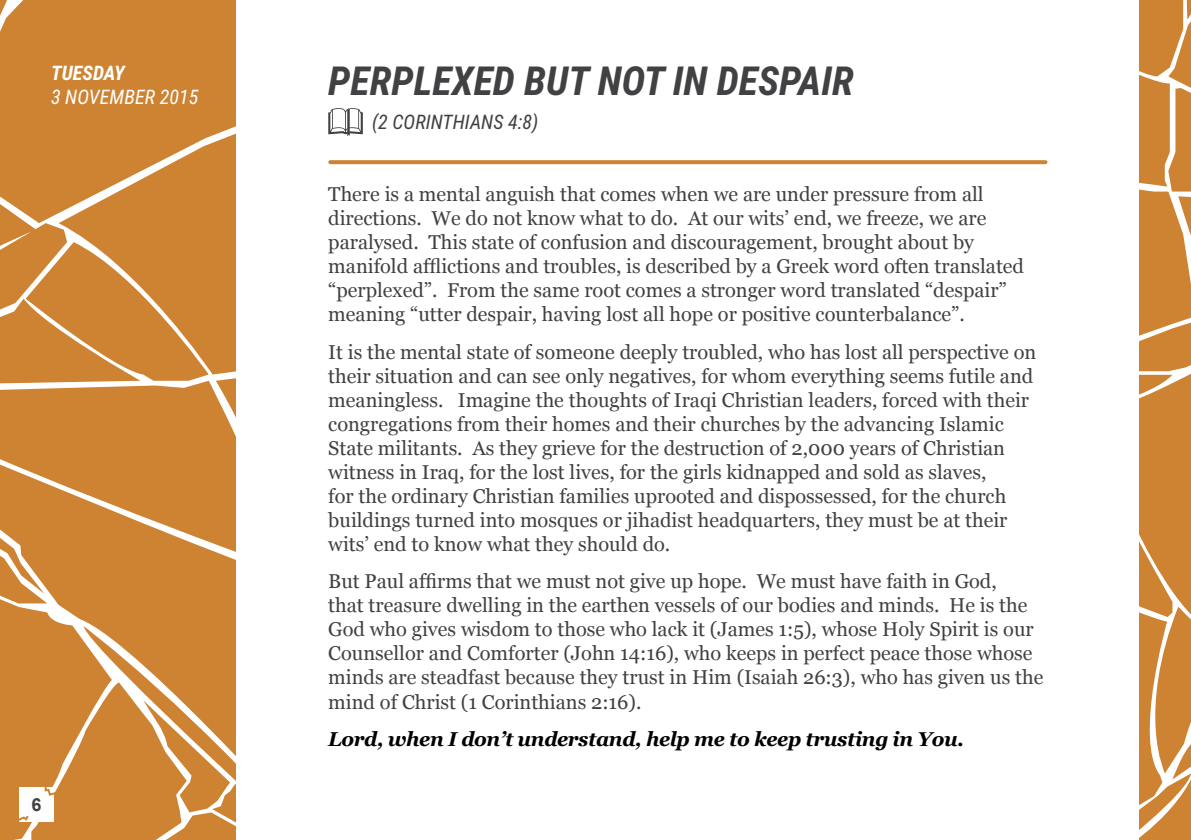
<style>
.page{position:relative;width:1191px;height:840px;background:#fff}
.page>*{position:absolute;margin:0;border:0;box-sizing:border-box;transform-origin:0 0}
.t1{font:italic 700 40px "Roboto Condensed";color:#414042}
.t2{font:20px/24px "Georgia";color:#414042}
.t3{font:italic 700 20px "Georgia";letter-spacing:-.02em;color:#000}
.t4{font:italic 20px "Roboto Condensed";color:#414042}
.t5{font:italic 20px "Roboto Condensed";color:#fff}
.t6{font:italic 700 20px "Roboto Condensed";color:#fff}
.t7{font:700 18px "Arial";color:#414042}
</style>
<div class="page">
<svg style="left:0;top:0;width:236px;height:839px;background:#d08c41"></svg>
<svg style="left:1140px;top:0;width:51px;height:839px;background:#d2914a"></svg>
<svg style="left:330px;top:160px;width:715px;height:4px;background:#cf883b"></svg>
<svg style="left:328px;top:108px;width:35px;height:28px"></svg>
<div style="left:19px;top:786px;width:35px;height:35px;background:#fff"></div>
<svg style="left:44px;top:781px;width:15px;height:15px"></svg>
<svg style="left:13px;top:813px;width:17px;height:12px"></svg>
<p class="t6" style="left:51px;top:59px;width:34px">TUESDA</p>
<p class="t6" style="left:114px;top:59px;width:12px">Y</p>
<p class="t5" style="left:51px;top:83px;width:149px">3 NOVEMBER 2015</p>
<p class="t7" style="left:32px;top:792px;width:12px">6</p>
<h1 class="t1" style="left:328px;top:53px;width:410px">PERPLEXED BUT NOT IN DESPA</h1>
<h1 class="t1" style="left:821px;top:53px;width:25px">IR</h1>
<p class="t4" style="left:372px;top:107px;width:168px">(2 CORINTHIANS 4:8)</p>
<p class="t2" style="left:328px;top:182px;width:697px">There is a mental anguish that comes when we are under pressure from all directions. We do not know what to do. At our wits’ end, we freeze, we are paralysed. This state of confusion and discouragement, brought about by manifold afflictions and troubles, is described by a Greek word often translated “perplexed”. From the same root comes a stronger word translated “despair” meaning “utter despair, having lost all hope or positive counterbalance”.</p>
<p class="t2" style="left:328px;top:340px;width:709px">It is the mental state of someone deeply troubled, who has lost all perspective on their situation and can see only negatives, for whom everything seems futile and meaningless. Imagine the thoughts of Iraqi Christian leaders, forced with their congregations from their homes and their churches by the advancing Islamic State militants. As they grieve for the destruction of 2,000 years of Christian witness in Iraq, for the lost lives, for the girls kidnapped and sold as slaves,<br>for the ordinary Christian families uprooted and dispossessed, for the church buildings turned into mosques or jihadist headquarters, they must be at their wits’ end to know what they should do.</p>
<p class="t2" style="left:328px;top:569px;width:716px">But Paul affirms that we must not give up hope. We must have faith in God,<br>that treasure dwelling in the earthen vessels of our bodies and minds. He is the God who gives wisdom to those who lack it (James 1:5), whose Holy Spirit is our Counsellor and Comforter (John 14:16), who keeps in perfect peace those whose minds are steadfast because they trust in Him (Isaiah 26:3), who has given us the mind of Christ (1 Corinthians 2:16).</p>
<p class="t3" style="left:328px;top:725px;width:637px">Lord, when I don’t understand, help me to keep trusting in You.</p>
</div>
